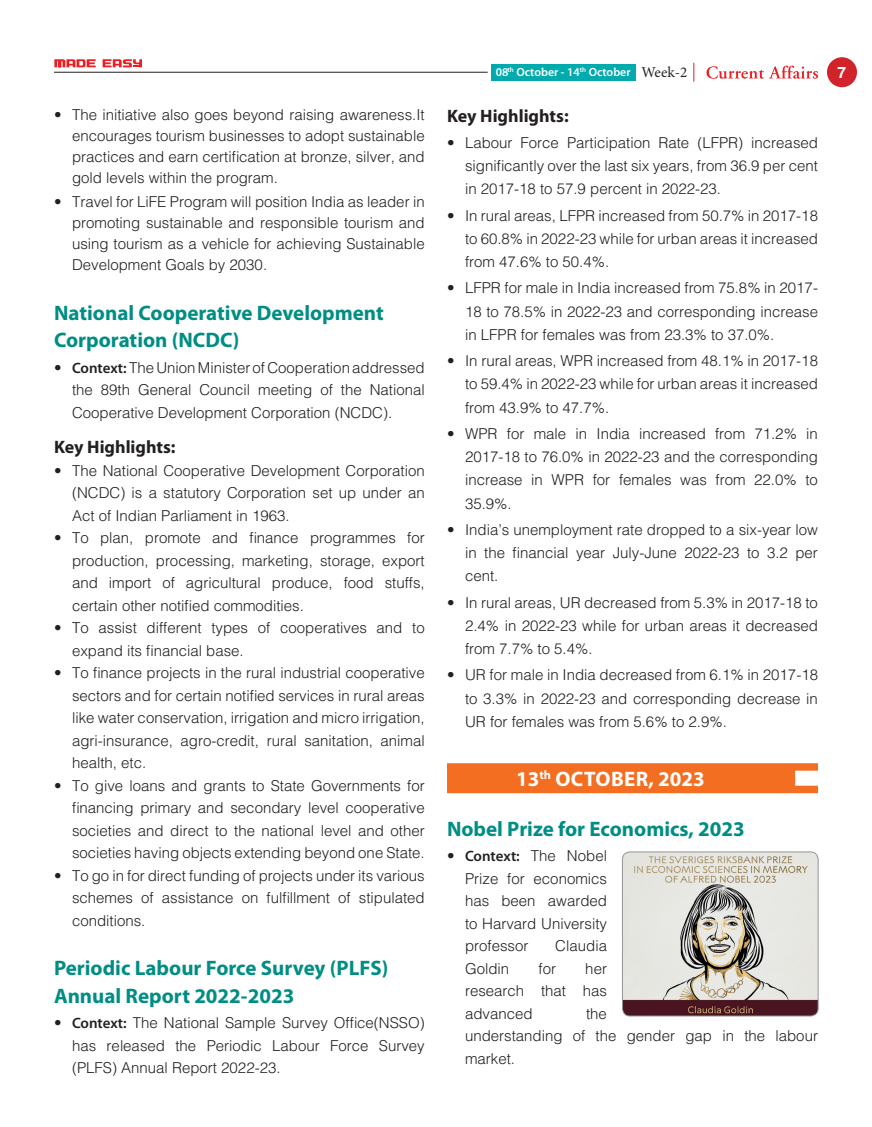
<style>
.page{position:relative;width:872px;height:1127px;background:#fff}
.page>*{position:absolute;margin:0;border:0;box-sizing:border-box;transform-origin:0 0}
.Head_1{font:700 21px/27.3px "Myriad Pro";color:#008e84}
.Date_Head{font:700 21px "Myriad Pro";letter-spacing:.01em;color:#fff}
.Head_2{font:700 18px "Myriad Pro";color:#231f20}
.t1{font:700 15.6px "Helvetica";color:#fff}
.Bullet_1{font:300 15px/22.5px "Helvetica";color:#231f20;text-align:justify}
.t2{font:15px "Minion Pro";color:#231f20}
.t3{font:600 11.85px "Myriad Pro";color:#fff}
.s1{font-family:"Myriad Pro";font-weight:600}
</style>
<div class="page">
<div style="left:827px;top:57px;width:30px;height:30px;background:#d1232a;border-radius:50%"></div>
<div style="left:491px;top:64px;width:144px;height:16px;background:#00aaad"></div>
<svg style="left:54px;top:59px;width:42px;height:8px"></svg>
<svg style="left:103px;top:59px;width:39px;height:8px"></svg>
<hr style="left:54px;top:72px;width:434px;height:1px;background:#231f20">
<svg style="left:706px;top:66px;width:112px;height:13px"></svg>
<svg style="left:693px;top:63px;width:1px;height:19px"></svg>
<div style="left:447px;top:763px;width:371px;height:30px;background:#f36e21"></div>
<div style="left:795px;top:771px;width:23px;height:15px;background:#fff"></div>
<img style="left:622px;top:852px;width:196px;height:164px">
<div style="left:622px;top:851px;width:196px;height:165px;border:1px solid #939598;border-radius:8px"></div>
<p class="Bullet_1" style="left:72px;top:104px;width:354px;line-height:21px;text-indent:-18px">• The initiative also goes beyond raising awareness.It encourages tourism businesses to adopt sustainable practices and earn certification at bronze, silver, and gold levels within the program.</p>
<p class="Bullet_1" style="left:72px;top:191px;width:354px;line-height:21px;text-indent:-18px">• Travel for LiFE Program will position India as leader in promoting sustainable and responsible tourism and using tourism as a vehicle for achieving Sustainable Development Goals by 2030.</p>
<p class="Head_1" style="left:54px;top:298px;width:331px">National Cooperative Development<br>Corporation (NCDC)</p>
<p class="Bullet_1" style="left:72px;top:356px;width:354px;text-indent:-18px">• <span class="s1">Context:</span> The Union Minister of Cooperation addressed the 89th General Council meeting of the National Cooperative Development Corporation (NCDC).</p>
<p class="Head_2" style="left:54px;top:435px;width:123px">Key Highlights:</p>
<p class="Bullet_1" style="left:72px;top:458px;width:354px;text-indent:-18px">• The National Cooperative Development Corporation (NCDC) is a statutory Corporation set up under an Act of Indian Parliament in 1963.</p>
<p class="Bullet_1" style="left:72px;top:526px;width:354px;text-indent:-18px">• To plan, promote and finance programmes for production, processing, marketing, storage, export and import of agricultural produce, food stuffs, certain other notified commodities.</p>
<p class="Bullet_1" style="left:72px;top:616px;width:354px;text-indent:-18px">• To assist different types of cooperatives and to expand its financial base.</p>
<p class="Bullet_1" style="left:72px;top:661px;width:354px;text-indent:-18px">• To finance projects in the rural industrial cooperative sectors and for certain notified services in rural areas like water conservation, irrigation and micro irrigation, agri-insurance, agro-credit, rural sanitation, animal health, etc.</p>
<p class="Bullet_1" style="left:72px;top:773px;width:354px;text-indent:-18px">• To give loans and grants to State Governments for financing primary and secondary level cooperative societies and direct to the national level and other societies having objects extending beyond one State.</p>
<p class="Bullet_1" style="left:72px;top:863px;width:354px;text-indent:-18px">• To go in for direct funding of projects under its various schemes of assistance on fulfillment of stipulated conditions.</p>
<p class="Head_1" style="left:54px;top:954px;width:336px">Periodic Labour Force Survey (PLFS)<br>Annual Report 2022-2023</p>
<p class="Bullet_1" style="left:72px;top:1011px;width:354px;text-indent:-18px">• <span class="s1">Context:</span> The National Sample Survey Office(NSSO) has released the Periodic Labour Force Survey (PLFS) Annual Report 2022-23.</p>
<p class="t3" style="left:496px;top:65px;width:136px">08<sup>th</sup> October - 14<sup>th</sup> October</p>
<p class="t2" style="left:641px;top:62px;width:47px">Week-2</p>
<p class="t1" style="left:837px;top:63px;width:10px">7</p>
<p class="Head_2" style="left:447px;top:104px;width:123px">Key Highlights:</p>
<p class="Bullet_1" style="left:465px;top:130px;width:354px;line-height:23.2px;text-indent:-18px">• Labour Force Participation Rate (LFPR) increased significantly over the last six years, from 36.9 per cent in 2017-18 to 57.9 percent in 2022-23.</p>
<p class="Bullet_1" style="left:465px;top:203px;width:354px;line-height:23.2px;text-indent:-18px">• In rural areas, LFPR increased from 50.7% in 2017-18 to 60.8% in 2022-23 while for urban areas it increased from 47.6% to 50.4%.</p>
<p class="Bullet_1" style="left:465px;top:276px;width:354px;line-height:23.2px;text-indent:-18px">• LFPR for male in India increased from 75.8% in 2017- 18 to 78.5% in 2022-23 and corresponding increase in LFPR for females was from 23.3% to 37.0%.</p>
<p class="Bullet_1" style="left:465px;top:349px;width:354px;line-height:23.2px;text-indent:-18px">• In rural areas, WPR increased from 48.1% in 2017-18 to 59.4% in 2022-23 while for urban areas it increased from 43.9% to 47.7%.</p>
<p class="Bullet_1" style="left:465px;top:421px;width:354px;line-height:23.2px;text-indent:-18px">• WPR for male in India increased from 71.2% in 2017-18 to 76.0% in 2022-23 and the corresponding increase in WPR for females was from 22.0% to 35.9%.</p>
<p class="Bullet_1" style="left:465px;top:517px;width:354px;line-height:23.2px;text-indent:-18px">• India’s unemployment rate dropped to a six-year low in the financial year July-June 2022-23 to 3.2 per cent.</p>
<p class="Bullet_1" style="left:465px;top:590px;width:354px;line-height:23.2px;text-indent:-18px">• In rural areas, UR decreased from 5.3% in 2017-18 to 2.4% in 2022-23 while for urban areas it decreased from 7.7% to 5.4%.</p>
<p class="Bullet_1" style="left:465px;top:663px;width:354px;line-height:23.2px;text-indent:-18px">• UR for male in India decreased from 6.1% in 2017-18 to 3.3% in 2022-23 and corresponding decrease in UR for females was from 5.6% to 2.9%.</p>
<p class="Date_Head" style="left:516px;top:765px;width:190px">13<sup>th</sup> OCTOBER, 2023</p>
<p class="Head_1" style="left:447px;top:814px;width:299px">Nobel Prize for Economics, 2023</p>
<p class="Bullet_1" style="left:465px;top:844px;width:143px;text-indent:-18px">• <span class="s1">Context:</span> The Nobel Prize for economics has been awarded to Harvard University professor</p>
<p class="Bullet_1" style="left:555px;top:934px;width:53px">Claudia</p>
<p class="Bullet_1" style="left:465px;top:956px;width:46px">Goldin</p>
<p class="Bullet_1" style="left:538px;top:956px;width:19px">for</p>
<p class="Bullet_1" style="left:465px;top:956px;width:143px;text-indent:120px">her research that has advanced</p>
<p class="Bullet_1" style="left:465px;top:1001px;width:354px;text-align:left;text-indent:121px">the<br>understanding of the gender gap in the labour market.</p>
</div>
